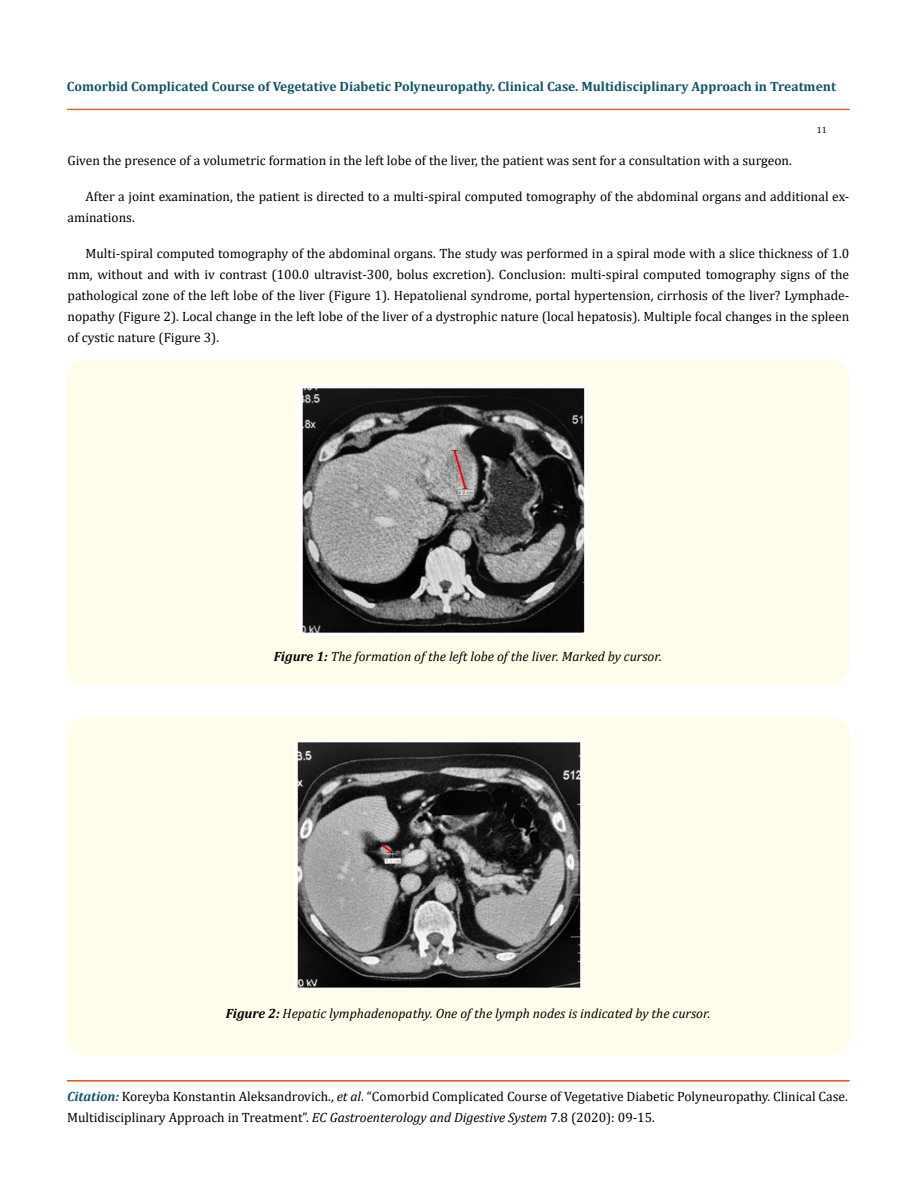
<style>
.page{position:relative;width:917px;height:1188px;background:#fff}
.page>*{position:absolute;margin:0;border:0;box-sizing:border-box;transform-origin:0 0}
.t1{font:13.5px/21px "Cambria";color:#000}
.t2{font:italic 13.5px "Cambria";color:#000}
.t3{font:700 13.5px "Cambria";color:#0e546a}
.t4{font:9px "Cambria";color:#000}
.s1{font-weight:700}
.s2{font-weight:700;font-style:italic;color:#0e546a}
.s3{font-style:italic}
</style>
<div class="page">
<div style="left:67px;top:109px;width:782px;height:1px;border:1px solid #e05d1a"></div>
<div style="left:67px;top:359px;width:782px;height:325px;background:#fffde9;border-radius:18px"></div>
<img style="left:297px;top:384px;width:290px;height:251px">
<div style="left:67px;top:717px;width:782px;height:338px;background:#fffde9;border-radius:18px"></div>
<img style="left:294px;top:740px;width:290px;height:249px">
<p class="t3" style="left:67px;top:77px;width:770px">Comorbid Complicated Course of Vegetative Diabetic Polyneuropathy. Clinical Case. Multidisciplinary Approach in Treatment</p>
<p class="t4" style="left:816px;top:124px;width:11px">11</p>
<p class="t1" style="left:68px;top:149px;width:726px">Given the presence of a volumetric formation in the left lobe of the liver, the patient was sent for a consultation with a surgeon.</p>
<p class="t1" style="left:67px;top:185px;width:783px;text-indent:18px">After a joint examination, the patient is directed to a multi-spiral computed tomography of the abdominal organs and additional ex&shy;aminations.</p>
<p class="t1" style="left:67px;top:242px;width:783px;text-align:justify;text-indent:18px">Multi-spiral computed tomography of the abdominal organs. The study was performed in a spiral mode with a slice thickness of 1.0 mm, without and with iv contrast (100.0 ultravist-300, bolus excretion). Conclusion: multi-spiral computed tomography signs of the pathological zone of the left lobe of the liver (Figure 1). Hepatolienal syndrome, portal hypertension, cirrhosis of the liver? Lymphade&shy;nopathy (Figure 2). Local change in the left lobe of the liver of a dystrophic nature (local hepatosis). Multiple focal changes in the spleen of cystic nature (Figure 3).</p>
<p class="t2" style="left:274px;top:647px;width:390px"><span class="s1">Figure 1:</span> The formation of the left lobe of the liver. Marked by cursor.</p>
<p class="t2" style="left:226px;top:1004px;width:486px"><span class="s1">Figure 2:</span> Hepatic lymphadenopathy. One of the lymph nodes is indicated by the cursor.</p>
<p class="t1" style="left:67px;top:1086px;width:782px"><span class="s2">Citation:</span> Koreyba Konstantin Aleksandrovich., <span class="s3">et al</span>. “Comorbid Complicated Course of Vegetative Diabetic Polyneuropathy. Clinical Case.<br>Multidisciplinary Approach in Treatment”. <span class="s3">EC Gastroenterology and Digestive System</span> 7.8 (2020): 09-15.</p>
</div>
